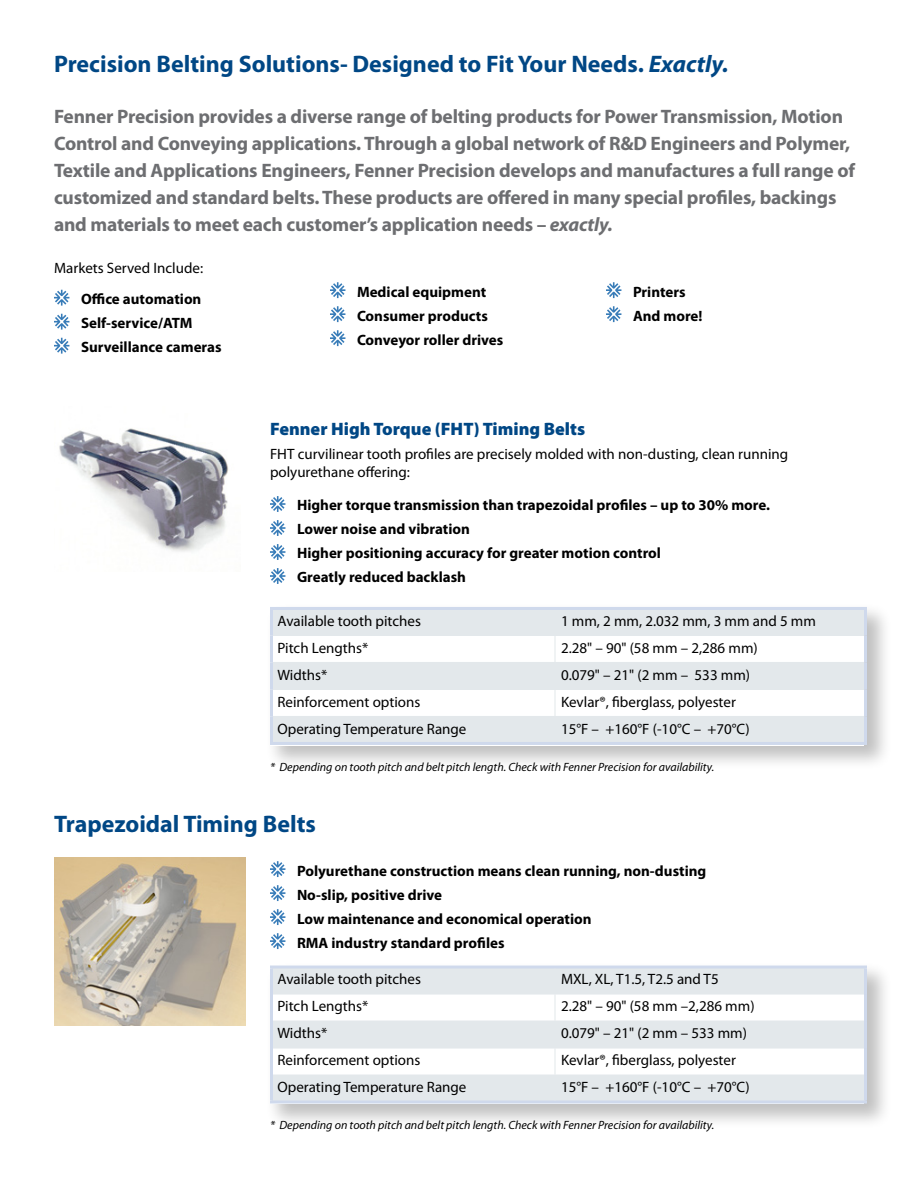
<style>
.page{position:relative;width:918px;height:1188px;background:#fff}
.page>*{position:absolute;margin:0;border:0;box-sizing:border-box;transform-origin:0 0}
.t1{font:700 24px "Myriad Pro";color:#004785}
.t2{font:700 19.5px/27px "Myriad Pro";letter-spacing:-.01em;color:#6d6e71}
.t3{font:900 18px "Myriad Pro";color:#004785}
.t4{font:15px/18px "Myriad Pro";color:#000}
.t5{font:700 15px "Myriad Pro";color:#000}
.t6{font:italic 12px "Myriad Pro";color:#000}
.s1{font-style:italic}
</style>
<div class="page">
<div style="left:266px;top:602px;width:626px;height:168px;background:#000;opacity:.25"></div>
<svg style="left:273px;top:610px;width:591px;height:132px;fill:#e3e8eb"></svg>
<hr style="left:270px;top:607px;width:285px;height:3px;background:#cfd9ec">
<hr style="left:270px;top:610px;width:3px;height:25px;background:#cfd9ec">
<hr style="left:555px;top:607px;width:312px;height:3px;background:#cfd9ec">
<hr style="left:864px;top:610px;width:3px;height:25px;background:#cfd9ec">
<hr style="left:270px;top:635px;width:3px;height:27px;background:#cfd9ec">
<hr style="left:864px;top:635px;width:3px;height:27px;background:#cfd9ec">
<hr style="left:270px;top:662px;width:3px;height:27px;background:#cfd9ec">
<hr style="left:864px;top:662px;width:3px;height:27px;background:#cfd9ec">
<hr style="left:270px;top:689px;width:3px;height:27px;background:#cfd9ec">
<hr style="left:864px;top:689px;width:3px;height:27px;background:#cfd9ec">
<hr style="left:270px;top:716px;width:3px;height:26px;background:#cfd9ec">
<hr style="left:864px;top:716px;width:3px;height:26px;background:#cfd9ec">
<hr style="left:270px;top:742px;width:285px;height:3px;background:#cfd9ec">
<hr style="left:555px;top:742px;width:312px;height:3px;background:#cfd9ec">
<hr style="left:273px;top:635px;width:282px;height:1px;background:#e3e8eb">
<hr style="left:555px;top:635px;width:309px;height:1px;background:#e3e8eb">
<hr style="left:273px;top:662px;width:282px;height:1px;background:#e3e8eb">
<hr style="left:555px;top:662px;width:309px;height:1px;background:#e3e8eb">
<hr style="left:273px;top:689px;width:282px;height:1px;background:#e3e8eb">
<hr style="left:555px;top:689px;width:309px;height:1px;background:#e3e8eb">
<hr style="left:273px;top:716px;width:282px;height:1px;background:#e3e8eb">
<hr style="left:555px;top:716px;width:309px;height:1px;background:#e3e8eb">
<svg style="left:555px;top:610px;width:1px;height:132px"></svg>
<svg style="left:270px;top:861px;width:15px;height:16px"></svg>
<svg style="left:270px;top:885px;width:15px;height:16px"></svg>
<svg style="left:270px;top:909px;width:15px;height:16px"></svg>
<svg style="left:270px;top:933px;width:15px;height:16px"></svg>
<div style="left:266px;top:961px;width:626px;height:168px;background:#000;opacity:.25"></div>
<svg style="left:273px;top:969px;width:591px;height:132px;fill:#e3e8eb"></svg>
<hr style="left:270px;top:966px;width:285px;height:3px;background:#cfd9ec">
<hr style="left:270px;top:969px;width:3px;height:25px;background:#cfd9ec">
<hr style="left:555px;top:966px;width:312px;height:3px;background:#cfd9ec">
<hr style="left:864px;top:969px;width:3px;height:25px;background:#cfd9ec">
<hr style="left:270px;top:994px;width:3px;height:27px;background:#cfd9ec">
<hr style="left:864px;top:994px;width:3px;height:27px;background:#cfd9ec">
<hr style="left:270px;top:1021px;width:3px;height:27px;background:#cfd9ec">
<hr style="left:864px;top:1021px;width:3px;height:27px;background:#cfd9ec">
<hr style="left:270px;top:1048px;width:3px;height:27px;background:#cfd9ec">
<hr style="left:864px;top:1048px;width:3px;height:27px;background:#cfd9ec">
<hr style="left:270px;top:1075px;width:3px;height:26px;background:#cfd9ec">
<hr style="left:864px;top:1075px;width:3px;height:26px;background:#cfd9ec">
<hr style="left:270px;top:1101px;width:285px;height:3px;background:#cfd9ec">
<hr style="left:555px;top:1101px;width:312px;height:3px;background:#cfd9ec">
<hr style="left:273px;top:994px;width:282px;height:1px;background:#e3e8eb">
<hr style="left:555px;top:994px;width:309px;height:1px;background:#e3e8eb">
<hr style="left:273px;top:1021px;width:282px;height:1px;background:#e3e8eb">
<hr style="left:555px;top:1021px;width:309px;height:1px;background:#e3e8eb">
<hr style="left:273px;top:1048px;width:282px;height:1px;background:#e3e8eb">
<hr style="left:555px;top:1048px;width:309px;height:1px;background:#e3e8eb">
<hr style="left:273px;top:1075px;width:282px;height:1px;background:#e3e8eb">
<hr style="left:555px;top:1075px;width:309px;height:1px;background:#e3e8eb">
<svg style="left:555px;top:969px;width:1px;height:132px"></svg>
<svg style="left:54px;top:290px;width:15px;height:16px"></svg>
<svg style="left:54px;top:314px;width:15px;height:16px"></svg>
<svg style="left:54px;top:338px;width:15px;height:16px"></svg>
<svg style="left:330px;top:282px;width:15px;height:16px"></svg>
<svg style="left:330px;top:306px;width:15px;height:16px"></svg>
<svg style="left:330px;top:330px;width:15px;height:16px"></svg>
<svg style="left:606px;top:282px;width:15px;height:16px"></svg>
<svg style="left:606px;top:306px;width:15px;height:16px"></svg>
<svg style="left:270px;top:496px;width:15px;height:16px"></svg>
<svg style="left:270px;top:520px;width:15px;height:16px"></svg>
<svg style="left:270px;top:544px;width:15px;height:16px"></svg>
<svg style="left:270px;top:568px;width:15px;height:16px"></svg>
<img style="left:59px;top:428px;width:170px;height:124px">
<img style="left:54px;top:858px;width:192px;height:168px">
<p class="t1" style="left:54px;top:48px;width:676px">Precision Belting Solutions- Designed to Fit Your Needs. <span class="s1">Exactly.</span></p>
<p class="t2" style="left:54px;top:102px;width:803px">Fenner Precision provides a diverse range of belting products for Power Transmission, Motion Control and Conveying applications. Through a global network of R&amp;D Engineers and Polymer, Textile and Applications Engineers, Fenner Precision develops and manufactures a full range of customized and standard belts. These products are offered in many special profiles, backings and materials to meet each customer’s application needs – <span class="s1">exactly.</span></p>
<p class="t4" style="left:54px;top:258px;width:151px">Markets Served Include:</p>
<p class="t5" style="left:81px;top:289px;width:122px">Office automation</p>
<p class="t5" style="left:81px;top:313px;width:113px">Self-service/ATM</p>
<p class="t5" style="left:81px;top:337px;width:142px">Surveillance cameras</p>
<p class="t5" style="left:357px;top:282px;width:131px">Medical equipment</p>
<p class="t5" style="left:357px;top:306px;width:132px">Consumer products</p>
<p class="t5" style="left:357px;top:330px;width:148px">Conveyor roller drives</p>
<p class="t5" style="left:633px;top:282px;width:54px">Printers</p>
<p class="t5" style="left:633px;top:306px;width:71px">And more!</p>
<p class="t3" style="left:270px;top:417px;width:317px">Fenner High Torque (FHT) Timing Belts</p>
<p class="t4" style="left:270px;top:445px;width:520px">FHT curvilinear tooth profiles are precisely molded with non-dusting, clean running polyurethane offering:</p>
<p class="t5" style="left:297px;top:496px;width:475px">Higher torque transmission than trapezoidal profiles – up to 30% more.</p>
<p class="t5" style="left:297px;top:520px;width:174px">Lower noise and vibration</p>
<p class="t5" style="left:297px;top:544px;width:366px">Higher positioning accuracy for greater motion control</p>
<p class="t5" style="left:297px;top:568px;width:171px">Greatly reduced backlash</p>
<p class="t4" style="left:278px;top:611px;width:145px">Available tooth pitches</p>
<p class="t4" style="left:561px;top:611px;width:256px">1 mm, 2 mm, 2.032 mm, 3 mm and 5 mm</p>
<p class="t4" style="left:278px;top:638px;width:92px">Pitch Lengths*</p>
<p class="t4" style="left:561px;top:638px;width:198px">2.28" – 90" (58 mm – 2,286 mm)</p>
<p class="t4" style="left:278px;top:665px;width:51px">Widths*</p>
<p class="t4" style="left:561px;top:665px;width:191px">0.079" – 21" (2 mm – 533 mm)</p>
<p class="t4" style="left:278px;top:692px;width:144px">Reinforcement options</p>
<p class="t4" style="left:561px;top:692px;width:176px">Kevlar®, fiberglass, polyester</p>
<p class="t4" style="left:278px;top:719px;width:190px">Operating Temperature Range</p>
<p class="t4" style="left:561px;top:719px;width:190px">15°F – +160°F (-10°C – +70°C)</p>
<p class="t6" style="left:270px;top:760px;width:446px">* Depending on tooth pitch and belt pitch length. Check with Fenner Precision for availability.</p>
<p class="t1" style="left:54px;top:809px;width:263px">Trapezoidal Timing Belts</p>
<p class="t5" style="left:297px;top:861px;width:411px">Polyurethane construction means clean running, non-dusting</p>
<p class="t5" style="left:297px;top:885px;width:147px">No-slip, positive drive</p>
<p class="t5" style="left:297px;top:909px;width:296px">Low maintenance and economical operation</p>
<p class="t5" style="left:297px;top:933px;width:209px">RMA industry standard profiles</p>
<p class="t4" style="left:278px;top:970px;width:145px">Available tooth pitches</p>
<p class="t4" style="left:561px;top:970px;width:159px">MXL, XL, T1.5, T2.5 and T5</p>
<p class="t4" style="left:278px;top:997px;width:92px">Pitch Lengths*</p>
<p class="t4" style="left:561px;top:997px;width:195px">2.28" – 90" (58 mm –2,286 mm)</p>
<p class="t4" style="left:278px;top:1024px;width:51px">Widths*</p>
<p class="t4" style="left:561px;top:1024px;width:187px">0.079" – 21" (2 mm – 533 mm)</p>
<p class="t4" style="left:278px;top:1051px;width:144px">Reinforcement options</p>
<p class="t4" style="left:561px;top:1051px;width:176px">Kevlar®, fiberglass, polyester</p>
<p class="t4" style="left:278px;top:1078px;width:190px">Operating Temperature Range</p>
<p class="t4" style="left:561px;top:1078px;width:190px">15°F – +160°F (-10°C – +70°C)</p>
<p class="t6" style="left:270px;top:1118px;width:446px">* Depending on tooth pitch and belt pitch length. Check with Fenner Precision for availability.</p>
</div>
